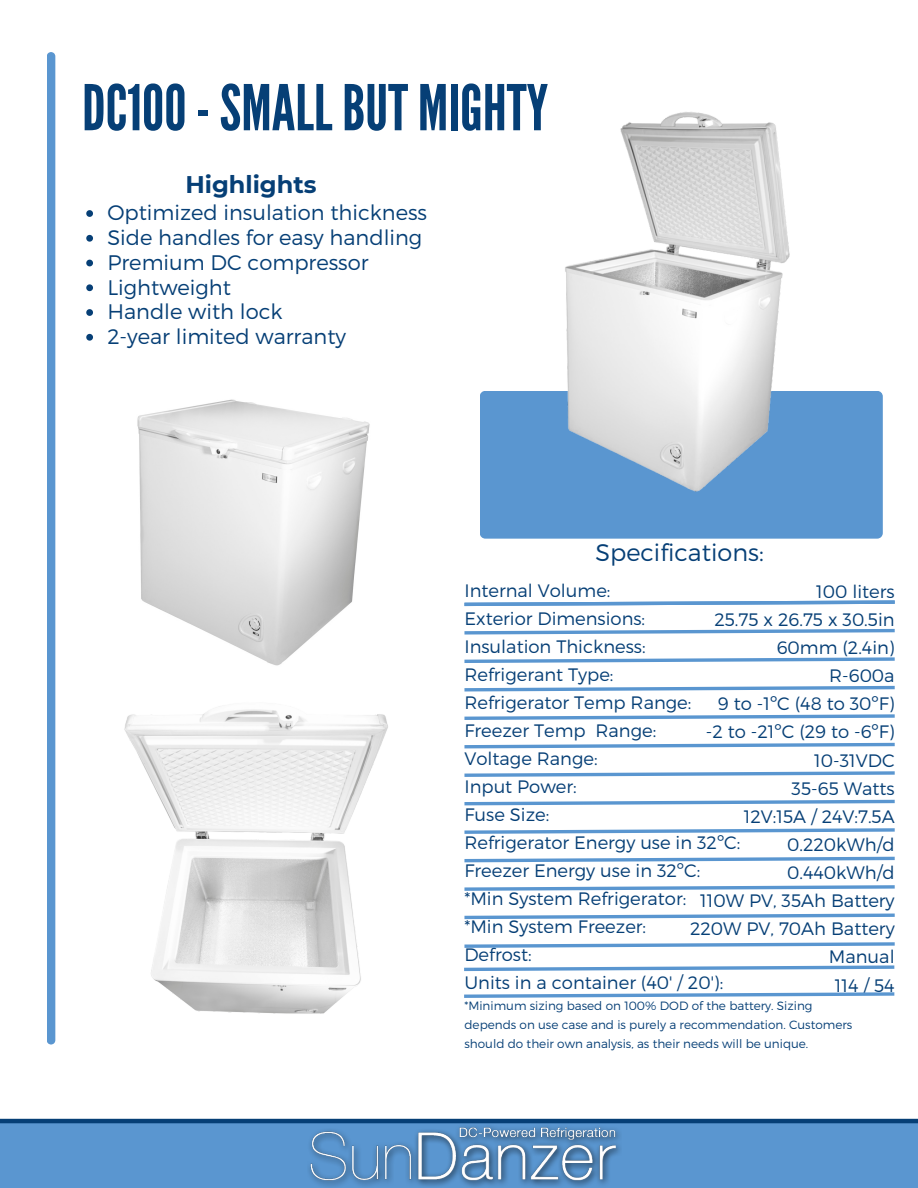
<style>
.page{position:relative;width:918px;height:1188px;background:#fff}
.page>*{position:absolute;margin:0;border:0;box-sizing:border-box;transform-origin:0 0}
.t1{font:63px "League Gothic";color:#063f76}
.t2{font:300 24px "Montserrat";color:#063f76}
.t3{font:700 24px "Montserrat";color:#063f76}
.t4{font:300 21px "Montserrat";color:#063f76}
.t5{font:300 18px "Montserrat";color:#063f76}
.t6{font:300 12px/19px "Montserrat";color:#063f76}
</style>
<div class="page">
<div style="left:0;top:1123px;width:918px;height:65px;background:#5a96d0"></div>
<div style="left:47px;top:52px;width:8px;height:993px;background:#5a96d0"></div>
<img style="left:309px;top:1127px;width:311px;height:60px">
<div style="left:480px;top:391px;width:402px;height:147px;background:#5a96d0;border-radius:6px"></div>
<img style="left:565px;top:112px;width:225px;height:380px">
<img style="left:137px;top:399px;width:233px;height:267px">
<svg style="left:86px;top:210px;width:7px;height:7px"></svg>
<svg style="left:86px;top:235px;width:7px;height:7px"></svg>
<svg style="left:86px;top:260px;width:7px;height:6px"></svg>
<svg style="left:86px;top:284px;width:7px;height:7px"></svg>
<svg style="left:86px;top:309px;width:7px;height:7px"></svg>
<svg style="left:86px;top:334px;width:7px;height:7px"></svg>
<img style="left:124px;top:706px;width:264px;height:308px">
<svg style="left:464px;top:628px;width:431px;height:7px"></svg>
<svg style="left:464px;top:657px;width:431px;height:6px"></svg>
<svg style="left:464px;top:685px;width:431px;height:7px"></svg>
<svg style="left:464px;top:714px;width:431px;height:6px"></svg>
<svg style="left:464px;top:742px;width:431px;height:7px"></svg>
<svg style="left:464px;top:771px;width:431px;height:6px"></svg>
<svg style="left:464px;top:799px;width:431px;height:7px"></svg>
<svg style="left:464px;top:828px;width:431px;height:6px"></svg>
<svg style="left:464px;top:856px;width:431px;height:7px"></svg>
<svg style="left:464px;top:885px;width:431px;height:6px"></svg>
<svg style="left:464px;top:913px;width:431px;height:7px"></svg>
<svg style="left:464px;top:942px;width:431px;height:6px"></svg>
<svg style="left:464px;top:600px;width:431px;height:7px"></svg>
<svg style="left:464px;top:965px;width:431px;height:7px"></svg>
<svg style="left:464px;top:992px;width:431px;height:6px"></svg>
<hr style="left:0;top:1119px;width:918px;height:4px;background:#063f76">
<p class="t1" style="left:82px;top:71px;width:468px">DC100-SMALLBUT MIGHTY</p>
<p class="t3" style="left:185px;top:170px;width:133px">Highlights</p>
<p class="t4" style="left:107px;top:199px;width:321px">Optimized insulation thickness</p>
<p class="t4" style="left:107px;top:224px;width:316px">Side handles for easy handling</p>
<p class="t4" style="left:107px;top:249px;width:263px">Premium DC compressor</p>
<p class="t4" style="left:107px;top:273px;width:125px">Lightweight</p>
<p class="t4" style="left:107px;top:298px;width:177px">Handle with lock</p>
<p class="t4" style="left:107px;top:323px;width:240px">2-year limited warranty</p>
<p class="t2" style="left:595px;top:537px;width:170px">Specifications:</p>
<p class="t5" style="left:464px;top:579px;width:148px">Internal Volume:</p>
<p class="t5" style="left:464px;top:607px;width:182px">Exterior Dimensions:</p>
<p class="t5" style="left:464px;top:635px;width:183px">Insulation Thickness:</p>
<p class="t5" style="left:464px;top:663px;width:151px">Refrigerant Type:</p>
<p class="t5" style="left:464px;top:691px;width:228px">Refrigerator Temp Range:</p>
<p class="t5" style="left:464px;top:719px;width:193px">Freezer Temp Range:</p>
<p class="t5" style="left:464px;top:747px;width:135px">Voltage Range:</p>
<p class="t5" style="left:464px;top:775px;width:114px">Input Power:</p>
<p class="t5" style="left:464px;top:803px;width:86px">Fuse Size:</p>
<p class="t5" style="left:464px;top:831px;width:277px">Refrigerator Energy use in 32ºC:</p>
<p class="t5" style="left:464px;top:859px;width:237px">Freezer Energy use in 32ºC:</p>
<p class="t5" style="left:464px;top:887px;width:223px">*Min System Refrigerator:</p>
<p class="t5" style="left:464px;top:915px;width:183px">*Min System Freezer:</p>
<p class="t5" style="left:464px;top:943px;width:69px">Defrost:</p>
<p class="t5" style="left:464px;top:971px;width:260px">Units in a container (40' / 20'):</p>
<p class="t6" style="left:464px;top:995px;width:389px">*Minimum sizing based on 100% DOD of the battery. Sizing depends on use case and is purely a recommendation. Customers should do their own analysis, as their needs will be unique.</p>
<p class="t5" style="left:816px;top:580px;width:80px">100 liters</p>
<p class="t5" style="left:714px;top:608px;width:182px">25.75 x 26.75 x 30.5in</p>
<p class="t5" style="left:777px;top:636px;width:119px">60mm (2.4in)</p>
<p class="t5" style="left:829px;top:664px;width:67px">R-600a</p>
<p class="t5" style="left:718px;top:692px;width:178px">9 to -1ºC (48 to 30ºF)</p>
<p class="t5" style="left:706px;top:720px;width:190px">-2 to -21ºC (29 to -6ºF)</p>
<p class="t5" style="left:814px;top:748px;width:82px">10-31VDC</p>
<p class="t5" style="left:792px;top:777px;width:105px">35-65 Watts</p>
<p class="t5" style="left:744px;top:805px;width:152px">12V:15A / 24V:7.5A</p>
<p class="t5" style="left:787px;top:833px;width:109px">0.220kWh/d</p>
<p class="t5" style="left:787px;top:861px;width:109px">0.440kWh/d</p>
<p class="t5" style="left:700px;top:889px;width:196px">110W PV, 35Ah Battery</p>
<p class="t5" style="left:690px;top:917px;width:206px">220W PV, 70Ah Battery</p>
<p class="t5" style="left:829px;top:945px;width:67px">Manual</p>
<p class="t5" style="left:835px;top:973px;width:61px">114 / 54</p>
</div>
